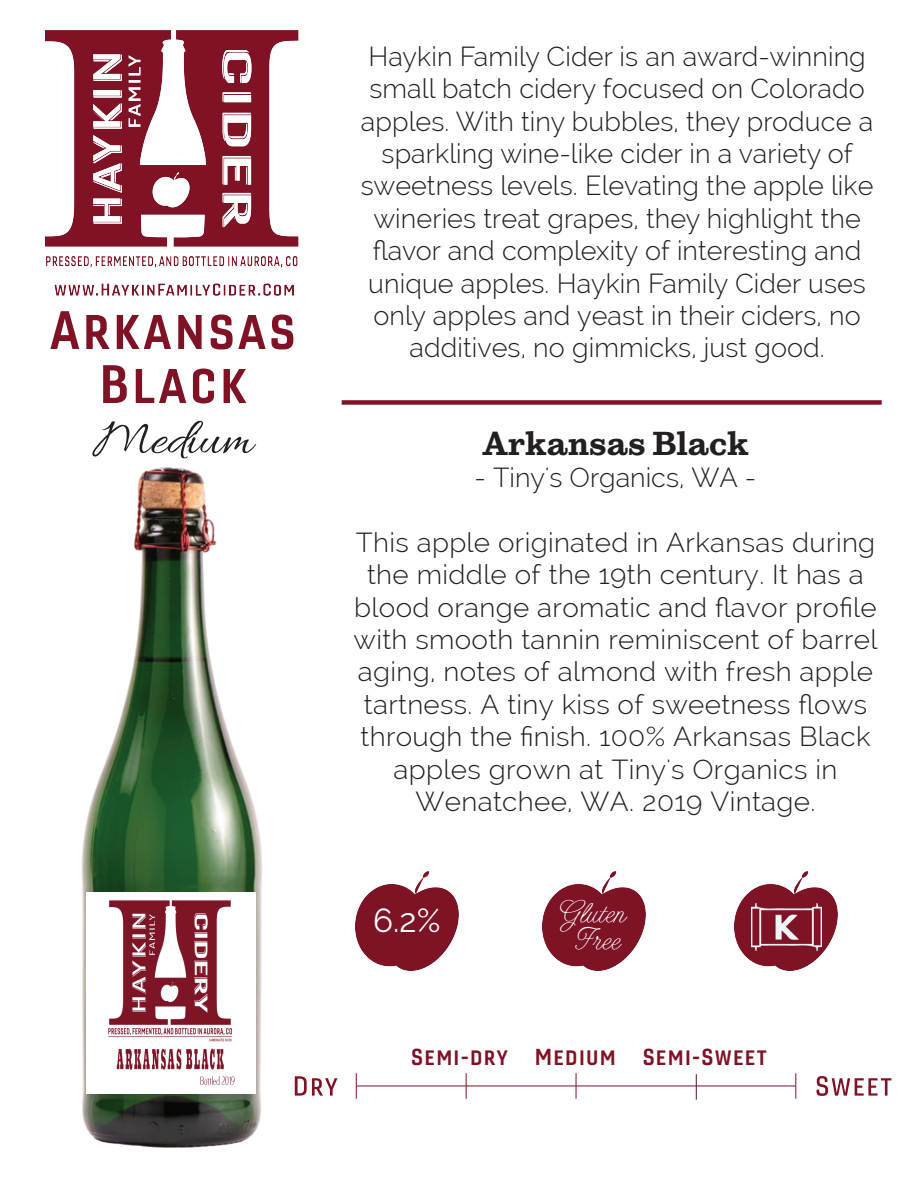
<style>
.page{position:relative;width:924px;height:1188px;background:#fff}
.page>*{position:absolute;margin:0;border:0;box-sizing:border-box;transform-origin:0 0}
.t1{font:700 52.5px "Gineso Titling";color:#7f1224}
.t2{font:52.5px "Allura";color:#231f20}
.t3{font:800 33px "Sutro";color:#231f20}
.t4{font:33px/27px "CAC Lasko Even Weight";color:#fff;text-align:center}
.t5{font:33px "Raleway";color:#fff}
.t6{font:300 27px/32.4px "Raleway";letter-spacing:.005em;color:#231f20;text-align:center}
.t7{font:700 22.5px "Gineso Titling";color:#7f1224}
</style>
<div class="page">
<svg style="left:817px;top:1076px;width:74px;height:20px"></svg>
<svg style="left:313px;top:1078px;width:24px;height:18px"></svg>
<hr style="left:356px;top:1086px;width:440px;height:1px;background:#7f1224">
<svg style="left:576px;top:1073px;width:1px;height:26px"></svg>
<svg style="left:795px;top:1073px;width:1px;height:26px"></svg>
<svg style="left:356px;top:1073px;width:1px;height:26px"></svg>
<svg style="left:466px;top:1073px;width:1px;height:26px"></svg>
<svg style="left:696px;top:1074px;width:1px;height:26px"></svg>
<div style="left:342px;top:400px;width:540px;height:5px;background:#7e1224"></div>
<img style="left:542px;top:872px;width:103px;height:98px">
<img style="left:735px;top:872px;width:103px;height:98px">
<img style="left:751px;top:903px;width:70px;height:48px">
<img style="left:356px;top:872px;width:102px;height:98px">
<img style="left:45px;top:30px;width:254px;height:266px">
<img style="left:81px;top:467px;width:232px;height:681px">
<img style="left:87px;top:893px;width:168px;height:200px">
<h1 class="t1" style="left:48px;top:298px;width:250px">Arkansas</h1>
<h1 class="t1" style="left:98px;top:352px;width:152px">Black</h1>
<h1 class="t2" style="left:93px;top:410px;width:161px">Medium</h1>
<p class="t6" style="left:361px;top:40px;width:514px">Haykin Family Cider is an award-winning small batch cidery focused on Colorado apples. With tiny bubbles, they produce a sparkling wine-like cider in a variety of sweetness levels. Elevating the apple like wineries treat grapes, they highlight the flavor and complexity of interesting and unique apples. Haykin Family Cider uses only apples and yeast in their ciders, no</p>
<p class="t6" style="left:409px;top:332px;width:417px">additives, no gimmicks, just good.</p>
<p class="t3" style="left:482px;top:425px;width:268px">Arkansas Black</p>
<p class="t6" style="left:475px;top:461px;width:283px">- Tiny's Organics, WA -</p>
<p class="t6" style="left:354px;top:526px;width:525px">This apple originated in Arkansas during the middle of the 19th century. It has a blood orange aromatic and flavor profile with smooth tannin reminiscent of barrel aging, notes of almond with fresh apple tartness. A tiny kiss of sweetness flows through the finish. 100% Arkansas Black apples grown at Tiny's Organics in Wenatchee, WA. 2019 Vintage.</p>
<p class="t5" style="left:373px;top:901px;width:69px">6.2%</p>
<p class="t4" style="left:558px;top:901px;width:67px">Gluten<br>Free</p>
<p class="t7" style="left:411px;top:1043px;width:359px">Semi-dry Medium Semi-Sweet</p>
</div>
